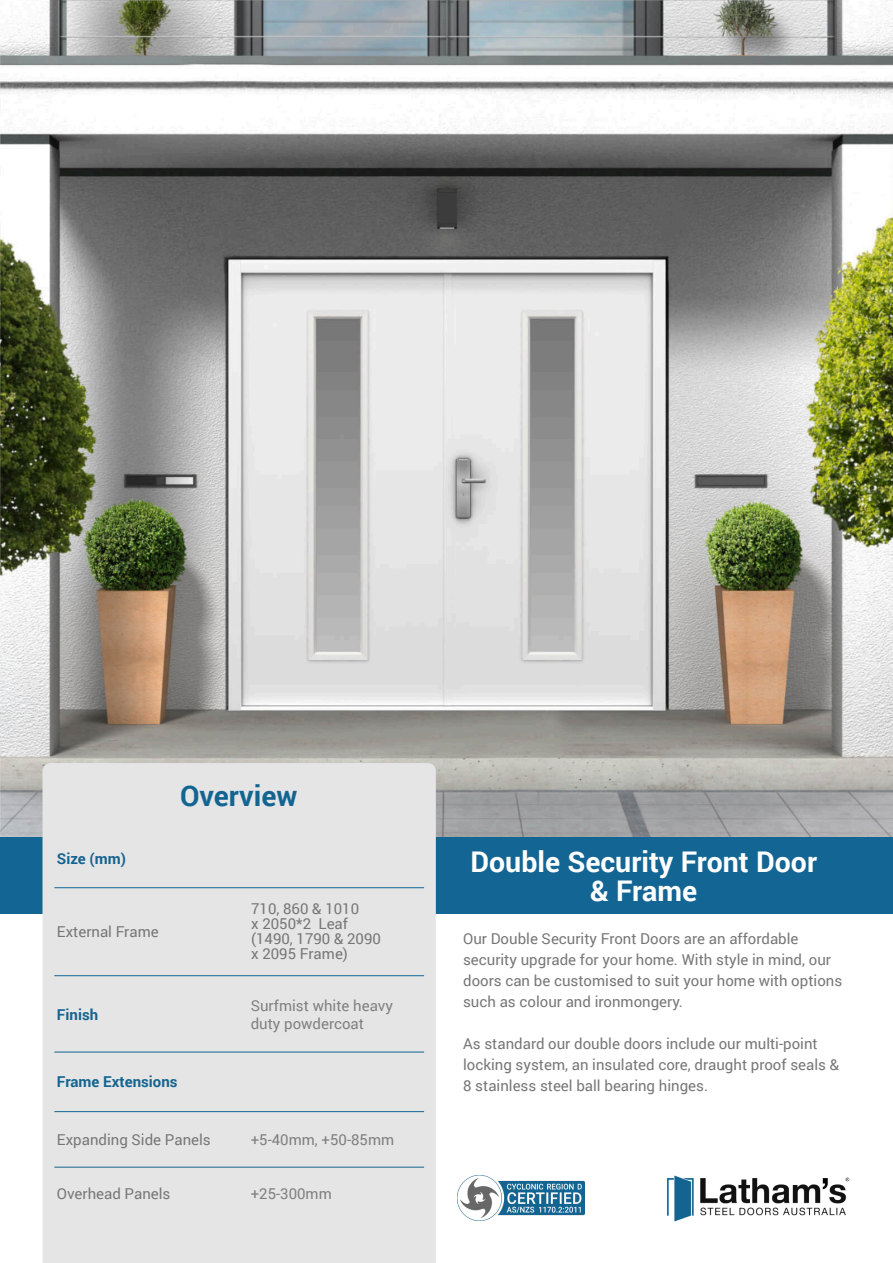
<style>
.page{position:relative;width:893px;height:1263px;background:#fff}
.page>*{position:absolute;margin:0;border:0;box-sizing:border-box;transform-origin:0 0}
.t1{font:700 28.5px/28.5px "Roboto";color:#fff;text-align:center}
.t2{font:700 28.5px "Roboto";color:#136591}
.t3{font:15px/21px "Roboto";color:#777}
.t4{font:15px/18px "Roboto";color:#808080}
.t5{font:700 15px "Roboto";color:#136491}
</style>
<div class="page">
<img style="left:0;top:0;width:893px;height:837px">
<img style="left:667px;top:1175px;width:183px;height:47px">
<div style="left:0;top:837px;width:893px;height:77px;background:#136594"></div>
<div style="left:43px;top:763px;width:393px;height:500px;background:#e5e5e5"></div>
<hr style="left:54px;top:975px;width:370px;height:1px;background:#136594">
<hr style="left:54px;top:887px;width:370px;height:1px;background:#136591">
<hr style="left:54px;top:1052px;width:370px;height:1px;background:#136591">
<hr style="left:54px;top:1111px;width:370px;height:1px;background:#136591">
<hr style="left:54px;top:1167px;width:370px;height:1px;background:#136591">
<img style="left:457px;top:1176px;width:127px;height:44px">
<p class="t5" style="left:57px;top:848px;width:71px">Size (mm)</p>
<p class="t3" style="left:57px;top:921px;width:103px">External Frame</p>
<h1 class="t2" style="left:180px;top:776px;width:119px">Overview</h1>
<p class="t3" style="left:251px;top:901px;width:131px;line-height:15px">710, 860 &amp; 1010<br>x 2050*2 Leaf (1490, 1790 &amp; 2090 x 2095 Frame)</p>
<p class="t5" style="left:57px;top:1004px;width:43px">Finish</p>
<p class="t4" style="left:251px;top:996px;width:144px">Surfmist white heavy duty powdercoat</p>
<p class="t5" style="left:57px;top:1072px;width:122px">Frame Extensions</p>
<p class="t3" style="left:57px;top:1129px;width:155px">Expanding Side Panels</p>
<p class="t4" style="left:251px;top:1130px;width:145px">+5-40mm, +50-85mm</p>
<p class="t3" style="left:57px;top:1183px;width:115px">Overhead Panels</p>
<p class="t4" style="left:251px;top:1184px;width:83px">+25-300mm</p>
<h1 class="t1" style="left:470px;top:847px;width:348px">Double Security Front Door &amp; Frame</h1>
<p class="t3" style="left:463px;top:928px;width:381px">Our Double Security Front Doors are an affordable security upgrade for your home. With style in mind, our doors can be customised to suit your home with options such as colour and ironmongery.</p>
<p class="t3" style="left:463px;top:1033px;width:377px">As standard our double doors include our multi-point locking system, an insulated core, draught proof seals &amp;<br>8 stainless steel ball bearing hinges.</p>
</div>
